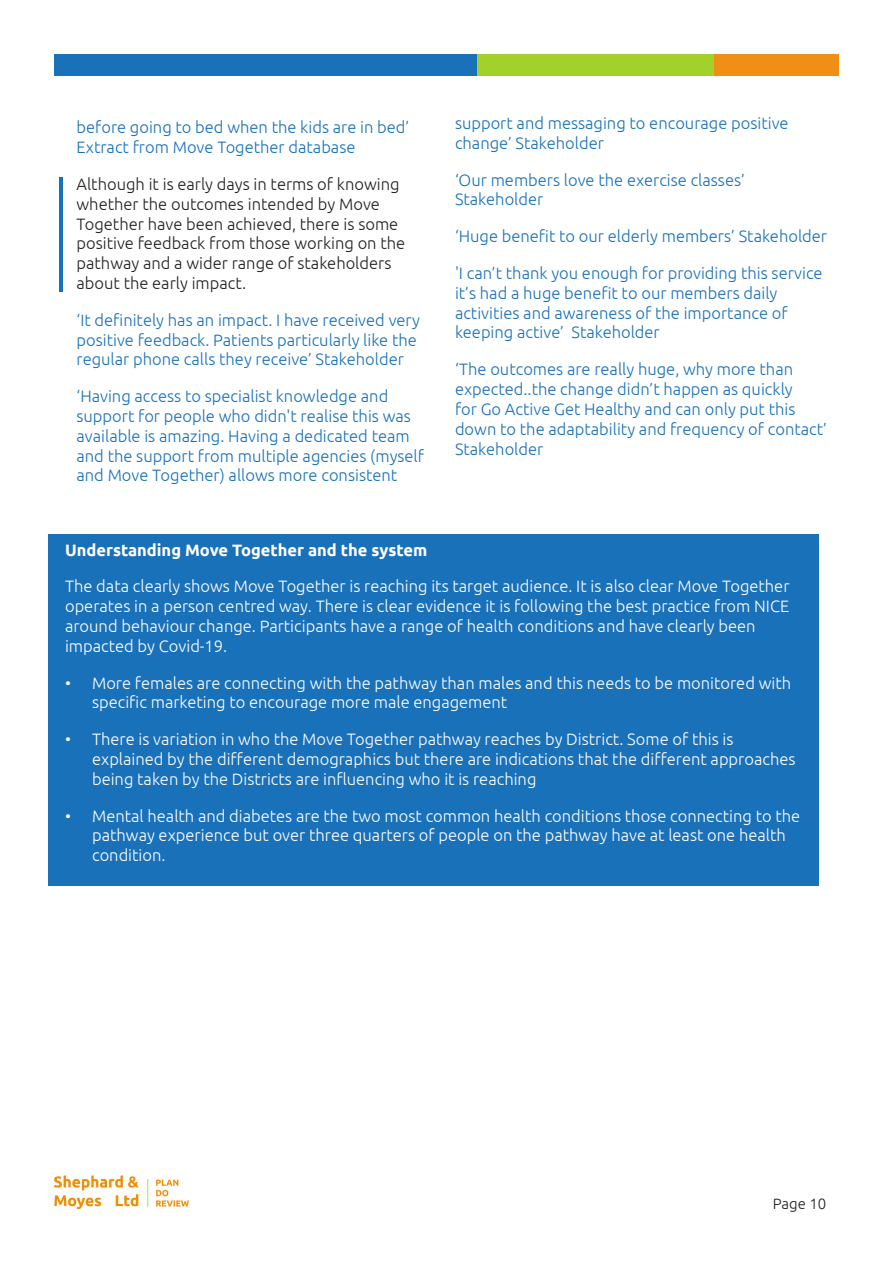
<style>
.page{position:relative;width:893px;height:1263px;background:#fff}
.page>*{position:absolute;margin:0;border:0;box-sizing:border-box;transform-origin:0 0}
._1_blue_quote{font:300 16.5px/19.8px "Ubuntu";color:#1971ba}
.t1{font:300 16.5px/19.8px "Ubuntu";color:#fff}
.Blue_bar_left{font:300 16.5px/19.8px "Ubuntu";color:#231f20}
.t2{font:700 16.5px "Ubuntu";color:#fff}
.t3{font:300 15px "Ubuntu";color:#231f20}
</style>
<div class="page">
<img style="left:54px;top:1175px;width:134px;height:34px">
<div style="left:54px;top:54px;width:423px;height:21px;background:#1971ba"></div>
<div style="left:477px;top:54px;width:237px;height:21px;background:#a2d12c"></div>
<div style="left:714px;top:54px;width:125px;height:21px;background:#f08e16"></div>
<hr style="left:60px;top:177px;width:3px;height:115px;background:#1971ba">
<div style="left:48px;top:534px;width:770px;height:352px;background:#1971ba"></div>
<p class="_1_blue_quote" style="left:77px;top:117px;width:334px">before going to bed when the kids are in bed’<br>Extract from Move Together database</p>
<p class="Blue_bar_left" style="left:77px;top:174px;width:330px">Although it is early days in terms of knowing whether the outcomes intended by Move Together have been achieved, there is some positive feedback from those working on the pathway and a wider range of stakeholders about the early impact.</p>
<p class="_1_blue_quote" style="left:77px;top:310px;width:345px">‘It definitely has an impact. I have received very positive feedback. Patients particularly like the regular phone calls they receive’ Stakeholder</p>
<p class="_1_blue_quote" style="left:77px;top:386px;width:349px">‘Having access to specialist knowledge and support for people who didn't realise this was available is amazing. Having a dedicated team and the support from multiple agencies (myself and Move Together) allows more consistent</p>
<p class="_1_blue_quote" style="left:455px;top:113px;width:335px">support and messaging to encourage positive change’ Stakeholder</p>
<p class="_1_blue_quote" style="left:455px;top:169px;width:291px">‘Our members love the exercise classes’<br>Stakeholder</p>
<p class="_1_blue_quote" style="left:455px;top:226px;width:374px">‘Huge benefit to our elderly members’ Stakeholder</p>
<p class="_1_blue_quote" style="left:455px;top:263px;width:369px">'I can’t thank you enough for providing this service it’s had a huge benefit to our members daily activities and awareness of the importance of keeping active’ Stakeholder</p>
<p class="_1_blue_quote" style="left:455px;top:359px;width:374px">‘The outcomes are really huge, why more than expected..the change didn’t happen as quickly<br>for Go Active Get Healthy and can only put this down to the adaptability and frequency of contact’ Stakeholder</p>
<p class="t2" style="left:65px;top:540px;width:364px">Understanding Move Together and the system</p>
<p class="t1" style="left:65px;top:576px;width:726px">The data clearly shows Move Together is reaching its target audience. It is also clear Move Together operates in a person centred way. There is clear evidence it is following the best practice from NICE around behaviour change. Participants have a range of health conditions and have clearly been impacted by Covid-19.</p>
<p class="t1" style="left:92px;top:672px;width:701px;text-indent:-27px">• More females are connecting with the pathway than males and this needs to be monitored with specific marketing to encourage more male engagement</p>
<p class="t1" style="left:92px;top:729px;width:705px;text-indent:-27px">• There is variation in who the Move Together pathway reaches by District. Some of this is explained by the different demographics but there are indications that the different approaches being taken by the Districts are influencing who it is reaching</p>
<p class="t1" style="left:92px;top:805px;width:710px;text-indent:-27px">• Mental health and diabetes are the two most common health conditions those connecting to the pathway experience but over three quarters of people on the pathway have at least one health condition.</p>
<p class="t3" style="left:773px;top:1195px;width:55px">Page 10</p>
</div>
